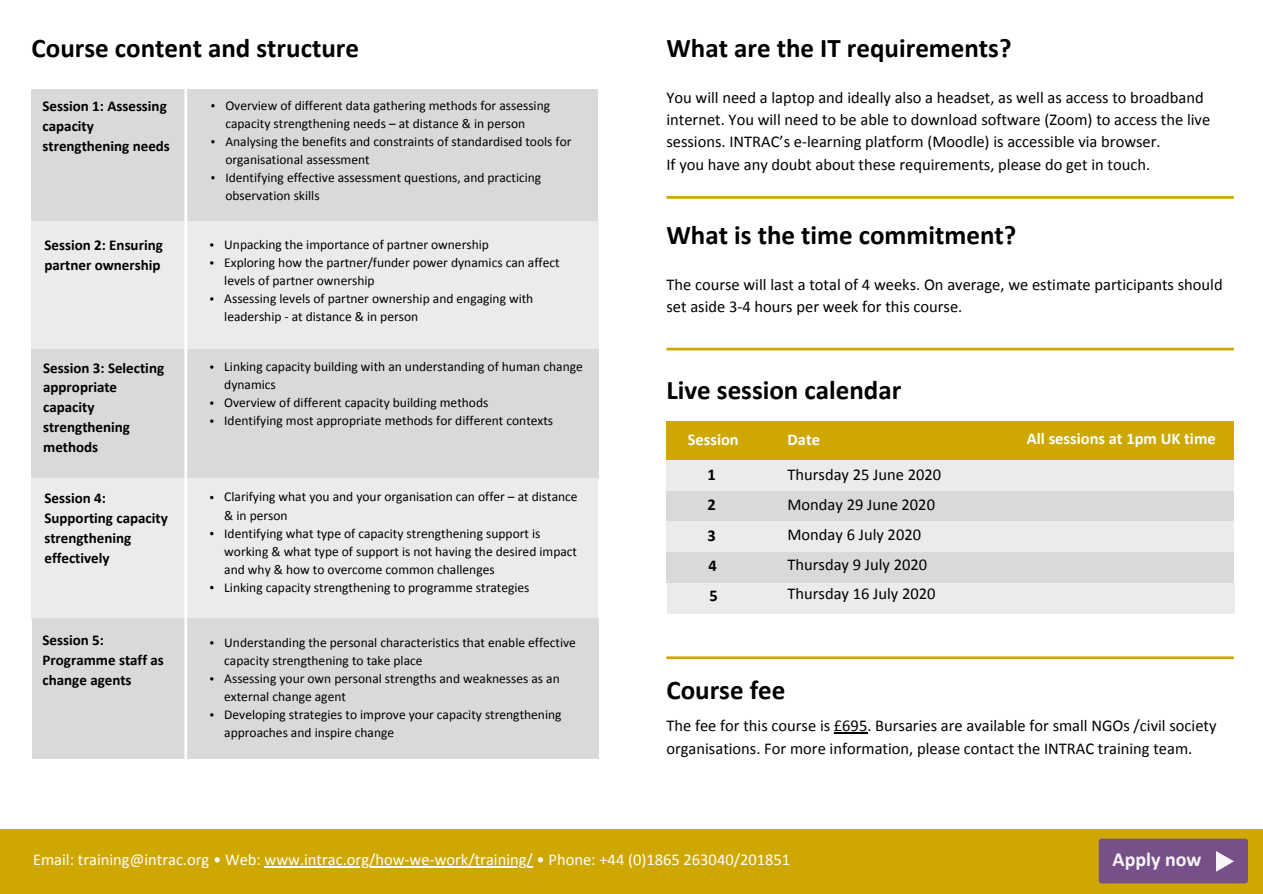
<style>
.page{position:relative;width:1263px;height:894px;background:#fff}
.page>*{position:absolute;margin:0;border:0;box-sizing:border-box;transform-origin:0 0}
.t1{font:700 27px "Calibri";color:#000}
.t2{font:700 19.95px "Calibri";color:#fff}
.t3{font:16.5px/22.2px "Calibri";color:#000}
.t4{font:16.5px "Calibri";color:#fff}
.t5{font:700 16.5px "Calibri";color:#fff}
.t6{font:700 16.5px/30.3px "Calibri";color:#000}
.t7{font:700 15px/20px "Calibri";color:#000}
.t8{font:13.5px/18px "Calibri";color:#000}
</style>
<div class="page">
<div style="left:0;top:828px;width:1263px;height:65px;background:#cea700"></div>
<svg style="left:666px;top:347px;width:568px;height:3px;background:#dabc3f"></svg>
<svg style="left:666px;top:656px;width:568px;height:3px;background:#d4b222"></svg>
<hr style="left:834px;top:732px;width:33px;height:1px;background:#000">
<div style="left:1099px;top:838px;width:149px;height:45px;background:#775089;border-radius:3px"></div>
<hr style="left:265px;top:866px;width:268px;height:1px;background:#fff">
<div style="left:32px;top:89px;width:566px;height:133px;background:#d9d9d9"></div>
<svg style="left:211px;top:104px;width:4px;height:3px"></svg>
<svg style="left:211px;top:140px;width:4px;height:3px"></svg>
<svg style="left:211px;top:176px;width:4px;height:3px"></svg>
<div style="left:31px;top:222px;width:567px;height:127px;background:#ebebeb"></div>
<div style="left:31px;top:349px;width:567px;height:129px;background:#d9d9d9"></div>
<div style="left:31px;top:478px;width:567px;height:140px;background:#ebebeb"></div>
<div style="left:32px;top:618px;width:566px;height:141px;background:#d9d9d9"></div>
<svg style="left:184px;top:89px;width:3px;height:670px;background:#fafafa"></svg>
<div style="left:666px;top:421px;width:568px;height:39px;background:#cea700"></div>
<div style="left:666px;top:460px;width:568px;height:30px;background:#ebebeb"></div>
<div style="left:666px;top:490px;width:568px;height:31px;background:#d9d9d9"></div>
<div style="left:666px;top:521px;width:568px;height:30px;background:#ebebeb"></div>
<div style="left:666px;top:551px;width:568px;height:31px;background:#d9d9d9"></div>
<div style="left:668px;top:582px;width:567px;height:31px;background:#ebebeb"></div>
<svg style="left:666px;top:196px;width:568px;height:3px;background:#d2af18"></svg>
<h1 class="t1" style="left:32px;top:37px;width:329px">Course content and structure</h1>
<p class="t7" style="left:43px;top:97px;width:129px">Session 1: Assessing capacity strengthening needs</p>
<p class="t8" style="left:225px;top:97px;width:348px">Overview of different data gathering methods for assessing capacity strengthening needs – at distance &amp; in person Analysing the benefits and constraints of standardised tools for organisational assessment<br>Identifying effective assessment questions, and practicing observation skills</p>
<p class="t7" style="left:44px;top:236px;width:120px">Session 2: Ensuring partner ownership</p>
<p class="t8" style="left:224px;top:236px;width:337px">Unpacking the importance of partner ownership<br>Exploring how the partner/funder power dynamics can affect levels of partner ownership<br>Assessing levels of partner ownership and engaging with leadership - at distance &amp; in person</p>
<p class="t7" style="left:43px;top:359px;width:122px">Session 3: Selecting appropriate capacity strengthening methods</p>
<p class="t8" style="left:224px;top:358px;width:360px">Linking capacity building with an understanding of human change dynamics<br>Overview of different capacity building methods<br>Identifying most appropriate methods for different contexts</p>
<p class="t7" style="left:44px;top:489px;width:125px">Session 4:<br>Supporting capacity strengthening effectively</p>
<p class="t8" style="left:224px;top:489px;width:355px">Clarifying what you and your organisation can offer – at distance &amp; in person<br>Identifying what type of capacity strengthening support is working &amp; what type of support is not having the desired impact and why &amp; how to overcome common challenges<br>Linking capacity strengthening to programme strategies</p>
<p class="t7" style="left:43px;top:631px;width:123px">Session 5:<br>Programme staff as change agents</p>
<p class="t8" style="left:224px;top:634px;width:353px">Understanding the personal characteristics that enable effective capacity strengthening to take place<br>Assessing your own personal strengths and weaknesses as an external change agent<br>Developing strategies to improve your capacity strengthening approaches and inspire change</p>
<h1 class="t1" style="left:666px;top:37px;width:347px">What are the IT requirements?</h1>
<p class="t3" style="left:666px;top:88px;width:545px">You will need a laptop and ideally also a headset, as well as access to broadband internet. You will need to be able to download software (Zoom) to access the live sessions. INTRAC’s e-learning platform (Moodle) is accessible via browser.<br>If you have any doubt about these requirements, please do get in touch.</p>
<h1 class="t1" style="left:666px;top:223px;width:351px">What is the time commitment?</h1>
<p class="t3" style="left:666px;top:274px;width:558px">The course will last a total of 4 weeks. On average, we estimate participants should set aside 3-4 hours per week for this course.</p>
<h1 class="t1" style="left:666px;top:379px;width:236px">Live session calendar</h1>
<p class="t5" style="left:688px;top:432px;width:52px">Session</p>
<p class="t5" style="left:787px;top:432px;width:34px">Date</p>
<p class="t6" style="left:707px;top:460px;width:12px">1<br>2<br>3<br>4<br>5</p>
<p class="t3" style="left:787px;top:460px;width:155px;line-height:30.3px">Thursday 25 June 2020<br>Monday 29 June 2020<br>Monday 6 July 2020<br>Thursday 9 July 2020</p>
<p class="t3" style="left:787px;top:583px;width:150px">Thursday 16 July 2020</p>
<p class="t5" style="left:1027px;top:431px;width:190px">All sessions at 1pm UK time</p>
<h1 class="t1" style="left:666px;top:678px;width:121px">Course fee</h1>
<p class="t3" style="left:666px;top:716px;width:552px">The fee for this course is £695. Bursaries are available for small NGOs /civil society organisations. For more information, please contact the INTRAC training team.</p>
<p class="t4" style="left:33px;top:852px;width:759px">Email: training@intrac.org • Web: www.intrac.org/how-we-work/training/ • Phone: +44 (0)1865 263040/201851</p>
<h2 class="t2" style="left:1112px;top:850px;width:90px">Apply now</h2>
</div>
